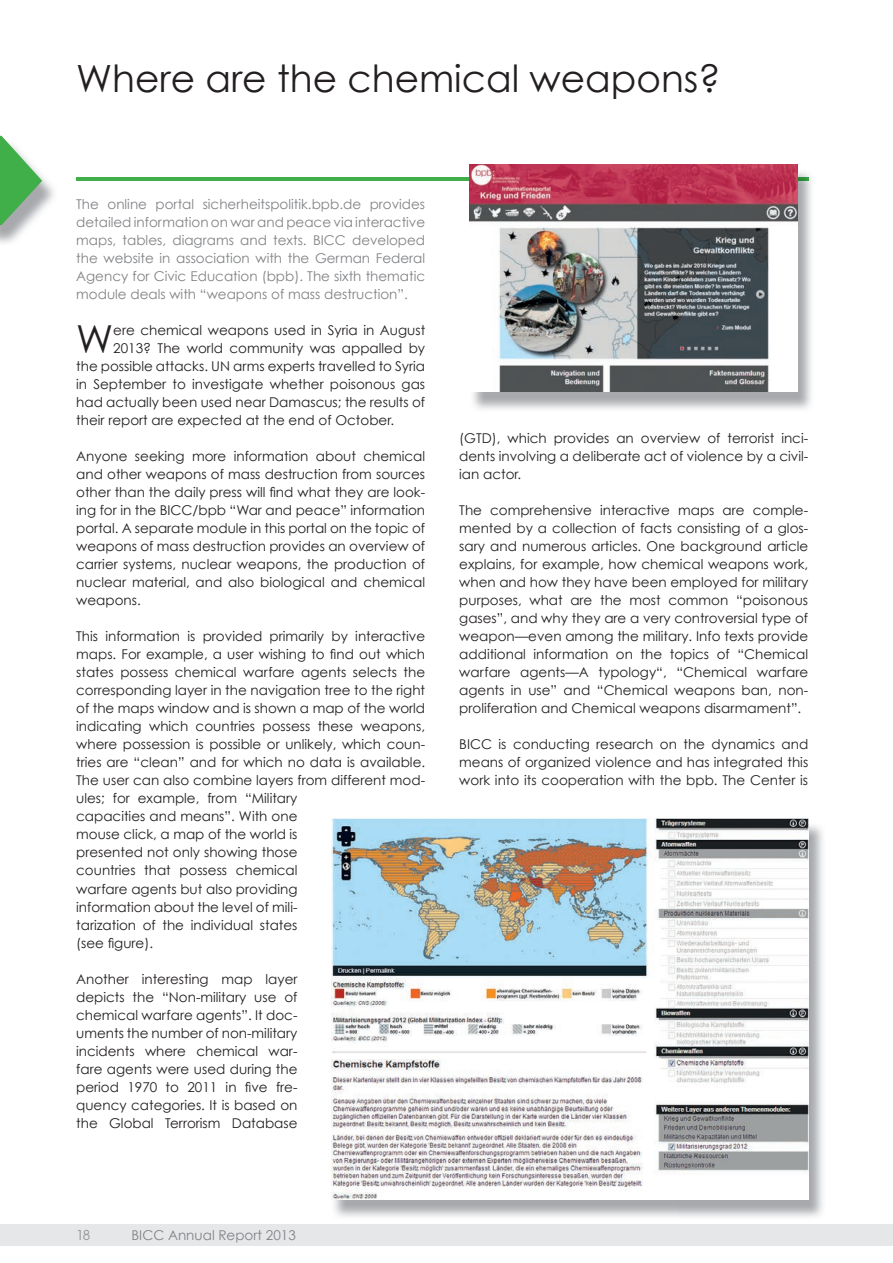
<style>
.page{position:relative;width:893px;height:1263px;background:#fff}
.page>*{position:absolute;margin:0;border:0;box-sizing:border-box;transform-origin:0 0}
.t1{font:38.55px "Century Gothic";color:#231f20}
.t2{font:37.5px "Century Gothic";color:#231f20}
.t3{font:15px "Avant Garde Gothic Itc T";color:#939598}
.t4{font:13.5px/18px "Century Gothic";color:#231f20;text-align:justify}
.t5{font:13.5px/18px "Century Gothic";color:#808285;text-align:justify}
</style>
<div class="page">
<div style="left:0;top:1224px;width:892px;height:21px;background:#e6e7e9"></div>
<img style="left:0;top:177px;width:54px;height:66px">
<svg style="left:0;top:136px;width:42px;height:89px"></svg>
<hr style="left:76px;top:177px;width:731px;height:3px;background:#40ae49">
<img style="left:473px;top:168px;width:338px;height:241px">
<img style="left:797px;top:177px;width:10px;height:3px">
<img style="left:469px;top:165px;width:328px;height:226px">
<img style="left:331px;top:821px;width:492px;height:396px">
<img style="left:331px;top:818px;width:476px;height:380px">
<h2 class="t2" style="left:76px;top:55px;width:645px">Where are the chemical weapons?</h2>
<p class="t5" style="left:76px;top:195px;width:350px">The online portal sicherheitspolitik.bpb.de provides detailed information on war and peace via interactive maps, tables, diagrams and texts. BICC developed the website in association with the German Federal Agency for Civic Education (bpb). The sixth thematic module deals with “weapons of mass destruction”.</p>
<h1 class="t1" style="left:76px;top:316px;width:39px">W</h1>
<p class="t4" style="left:113px;top:321px;width:313px">ere chemical weapons used in Syria in August</p>
<p class="t4" style="left:113px;top:339px;width:313px">2013? The world community was appalled by</p>
<p class="t4" style="left:76px;top:357px;width:350px">the possible attacks. UN arms experts travelled to Syria</p>
<p class="t4" style="left:76px;top:375px;width:350px">in September to investigate whether poisonous gas</p>
<p class="t4" style="left:76px;top:393px;width:350px">had actually been used near Damascus; the results of</p>
<p class="t4" style="left:76px;top:411px;width:319px">their report are expected at the end of October.</p>
<p class="t4" style="left:76px;top:447px;width:350px">Anyone seeking more information about chemical and other weapons of mass destruction from sources other than the daily press will find what they are look&shy;ing for in the BICC/bpb “War and peace” information portal. A separate module in this portal on the topic of weapons of mass destruction provides an overview of carrier systems, nuclear weapons, the production of nuclear material, and also biological and chemical weapons.</p>
<p class="t4" style="left:76px;top:627px;width:350px;text-align:left">This information is provided primarily by interactive maps. For example, a user wishing to find out which states possess chemical warfare agents selects the corresponding layer in the navigation tree to the right of the maps window and is shown a map of the world indicating which countries possess these weapons, where possession is possible or unlikely, which coun&shy;tries are “clean” and for which no data is available.<br>The user can also combine layers from different mod&shy;ules; for example, from “Military<br>capacities and means”. With one<br>mouse click, a map of the world is<br>presented not only showing those<br>countries that possess chemical<br>warfare agents but also providing<br>information about the level of mili-<br>tarization of the individual states<br>(see figure).</p>
<p class="t4" style="left:76px;top:969px;width:223px">Another interesting map layer depicts the “Non-military use of chemical warfare agents”. It doc&shy;uments the number of non-military incidents where chemical war&shy;fare agents were used during the period 1970 to 2011 in five fre&shy;quency categories. It is based on the Global Terrorism Database</p>
<p class="t4" style="left:459px;top:429px;width:350px">(GTD), which provides an overview of terrorist inci&shy;dents involving a deliberate act of violence by a civil&shy;ian actor.</p>
<p class="t4" style="left:459px;top:501px;width:350px">The comprehensive interactive maps are comple&shy;mented by a collection of facts consisting of a glos&shy;sary and numerous articles. One background article explains, for example, how chemical weapons work, when and how they have been employed for military purposes, what are the most common “poisonous gases”, and why they are a very controversial type of weapon—even among the military. Info texts provide additional information on the topics of “Chemical warfare agents—A typology“, “Chemical warfare agents in use” and “Chemical weapons ban, non&shy;proliferation and Chemical weapons disarmament”.</p>
<p class="t4" style="left:459px;top:735px;width:350px">BICC is conducting research on the dynamics and means of organized violence and has integrated this work into its cooperation with the bpb. The Center is</p>
<p class="t3" style="left:76px;top:1225px;width:16px">18</p>
<p class="t5" style="left:131px;top:1225px;width:166px">BICC Annual Report 2013</p>
</div>
